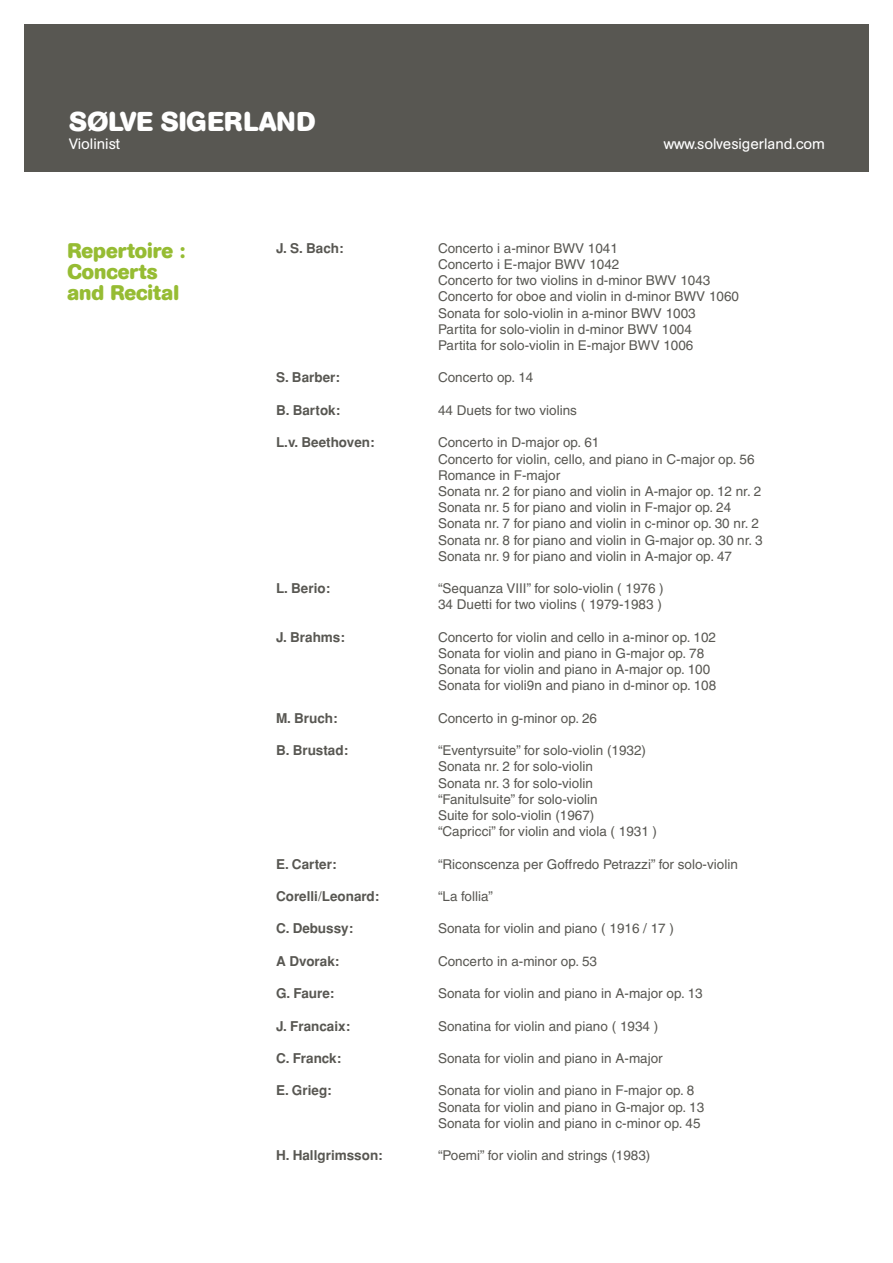
<style>
.page{position:relative;width:893px;height:1263px;background:#fff}
.page>*{position:absolute;margin:0;border:0;box-sizing:border-box;transform-origin:0 0}
.t1{font:700 27px "AG Book Rounded";letter-spacing:.01em;color:#fff}
.t2{font:700 21px/21px "AG Book Rounded";color:#96bc33}
.t3{font:15px "AG Book Rounded";color:#fff}
.t4{font:13.5px/16.2px "Helvetica";color:#585752}
.t5{font:700 13.5px "Helvetica";color:#585752}
</style>
<div class="page">
<div style="left:24px;top:24px;width:845px;height:147px;background:#585752"></div>
<p class="t1" style="left:69px;top:105px;width:248px">SØLVE SIGERLAND</p>
<p class="t3" style="left:69px;top:135px;width:53px">Violinist</p>
<p class="t3" style="left:664px;top:135px;width:163px">www.solvesigerland.com</p>
<p class="t2" style="left:68px;top:241px;width:119px">Repertoire :<br>Concerts and Recital</p>
<p class="t5" style="left:276px;top:240px;width:69px">J. S. Bach:</p>
<p class="t4" style="left:438px;top:240px;width:303px">Concerto i a-minor BWV 1041<br>Concerto i E-major BWV 1042<br>Concerto for two violins in d-minor BWV 1043<br>Concerto for oboe and violin in d-minor BWV 1060<br>Sonata for solo-violin in a-minor BWV 1003<br>Partita for solo-violin in d-minor BWV 1004<br>Partita for solo-violin in E-major BWV 1006</p>
<p class="t5" style="left:276px;top:370px;width:65px">S. Barber:</p>
<p class="t4" style="left:438px;top:370px;width:97px">Concerto op. 14</p>
<p class="t5" style="left:276px;top:402px;width:66px">B. Bartok:</p>
<p class="t4" style="left:438px;top:402px;width:141px">44 Duets for two violins</p>
<p class="t5" style="left:276px;top:435px;width:100px">L.v. Beethoven:</p>
<p class="t4" style="left:438px;top:434px;width:326px">Concerto in D-major op. 61<br>Concerto for violin, cello, and piano in C-major op. 56<br>Romance in F-major<br>Sonata nr. 2 for piano and violin in A-major op. 12 nr. 2<br>Sonata nr. 5 for piano and violin in F-major op. 24<br>Sonata nr. 7 for piano and violin in c-minor op. 30 nr. 2<br>Sonata nr. 8 for piano and violin in G-major op. 30 nr. 3<br>Sonata nr. 9 for piano and violin in A-major op. 47</p>
<p class="t5" style="left:276px;top:580px;width:56px">L. Berio:</p>
<p class="t4" style="left:438px;top:580px;width:227px">“Sequanza VIII” for solo-violin ( 1976 )<br>34 Duetti for two violins ( 1979-1983 )</p>
<p class="t5" style="left:276px;top:629px;width:70px">J. Brahms:</p>
<p class="t4" style="left:438px;top:629px;width:280px">Concerto for violin and cello in a-minor op. 102<br>Sonata for violin and piano in G-major op. 78<br>Sonata for violin and piano in A-major op. 100<br>Sonata for violi9n and piano in d-minor op. 108</p>
<p class="t5" style="left:276px;top:710px;width:63px">M. Bruch:</p>
<p class="t4" style="left:438px;top:710px;width:161px">Concerto in g-minor op. 26</p>
<p class="t5" style="left:276px;top:742px;width:74px">B. Brustad:</p>
<p class="t4" style="left:438px;top:742px;width:221px">“Eventyrsuite” for solo-violin (1932)<br>Sonata nr. 2 for solo-violin<br>Sonata nr. 3 for solo-violin “Fanitulsuite” for solo-violin<br>Suite for solo-violin (1967)<br>“Capricci” for violin and viola ( 1931 )</p>
<p class="t5" style="left:276px;top:856px;width:62px">E. Carter:</p>
<p class="t4" style="left:438px;top:856px;width:301px">“Riconscenza per Goffredo Petrazzi” for solo-violin</p>
<p class="t5" style="left:276px;top:888px;width:105px">Corelli/Leonard:</p>
<p class="t4" style="left:438px;top:888px;width:57px">“La follia”</p>
<p class="t5" style="left:276px;top:921px;width:79px">C. Debussy:</p>
<p class="t4" style="left:438px;top:920px;width:237px">Sonata for violin and piano ( 1916 / 17 )</p>
<p class="t5" style="left:276px;top:953px;width:65px">A Dvorak:</p>
<p class="t4" style="left:438px;top:953px;width:161px">Concerto in a-minor op. 53</p>
<p class="t5" style="left:276px;top:985px;width:60px">G. Faure:</p>
<p class="t4" style="left:438px;top:985px;width:266px">Sonata for violin and piano in A-major op. 13</p>
<p class="t5" style="left:276px;top:1018px;width:76px">J. Francaix:</p>
<p class="t4" style="left:438px;top:1018px;width:222px">Sonatina for violin and piano ( 1934 )</p>
<p class="t5" style="left:276px;top:1050px;width:67px">C. Franck:</p>
<p class="t4" style="left:438px;top:1050px;width:226px">Sonata for violin and piano in A-major</p>
<p class="t5" style="left:276px;top:1083px;width:57px">E. Grieg:</p>
<p class="t4" style="left:438px;top:1082px;width:268px">Sonata for violin and piano in F-major op. 8<br>Sonata for violin and piano in G-major op. 13<br>Sonata for violin and piano in c-minor op. 45</p>
<p class="t5" style="left:276px;top:1147px;width:108px">H. Hallgrimsson:</p>
<p class="t4" style="left:438px;top:1147px;width:214px">“Poemi” for violin and strings (1983)</p>
</div>
